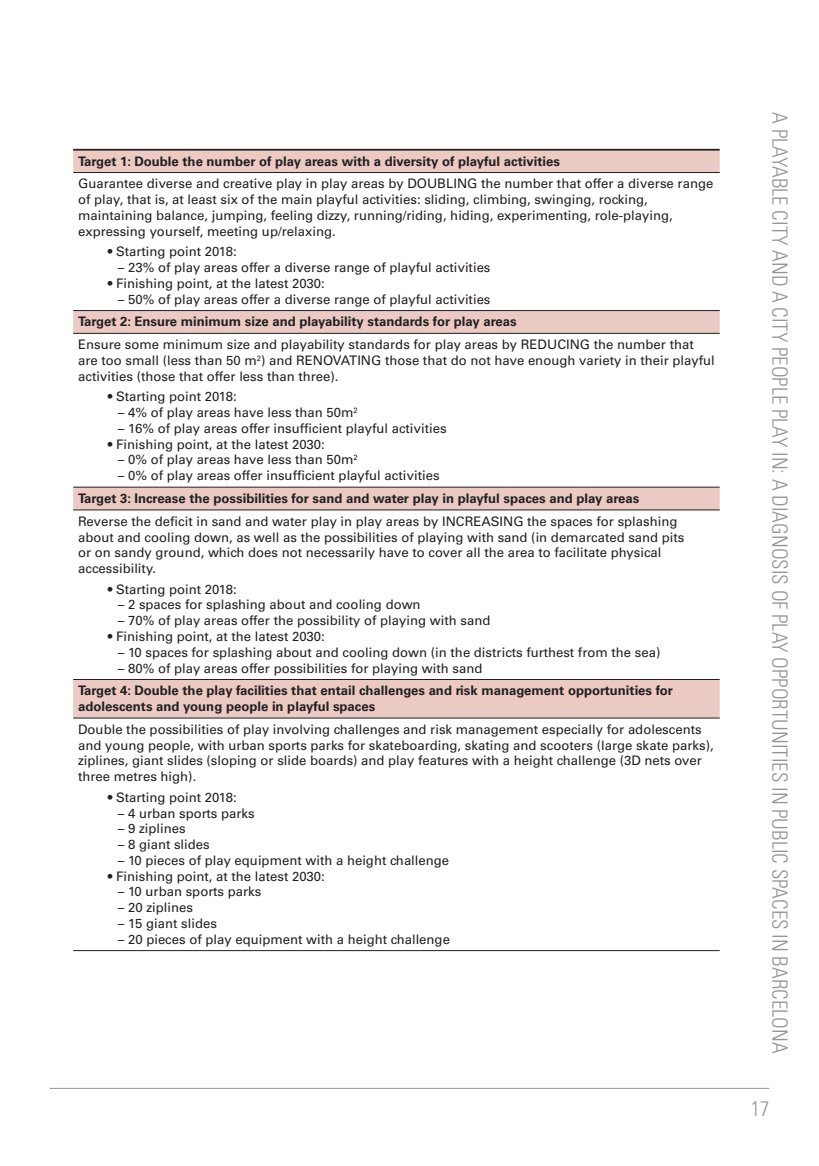
<style>
.page{position:relative;width:819px;height:1166px;background:#fff}
.page>*{position:absolute;margin:0;border:0;box-sizing:border-box;transform-origin:0 0}
.t1{font:300 condensed 21px "Univers";color:#939598}
.t2{font:13.12px/15.8px "Univers";color:#231f20}
.t3{font:700 13.12px/15.8px "Univers";color:#231f20}
</style>
<div class="page">
<hr style="left:50px;top:1088px;width:719px;height:1px;background:#939598">
<svg style="left:73px;top:151px;width:646px;height:567px"></svg>
<hr style="left:73px;top:149px;width:646px;height:2px;background:#231f20">
<hr style="left:73px;top:172px;width:646px;height:1px;background:#231f20">
<hr style="left:73px;top:310px;width:646px;height:1px;background:#231f20">
<hr style="left:73px;top:333px;width:646px;height:1px;background:#231f20">
<hr style="left:73px;top:487px;width:646px;height:1px;background:#231f20">
<hr style="left:73px;top:510px;width:646px;height:1px;background:#231f20">
<hr style="left:73px;top:679px;width:646px;height:1px;background:#231f20">
<hr style="left:73px;top:718px;width:646px;height:1px;background:#231f20">
<hr style="left:73px;top:950px;width:646px;height:1px;background:#231f20">
<p class="t3" style="left:78px;top:153px;width:483px">Target 1: Double the number of play areas with a diversity of playful activities</p>
<p class="t2" style="left:78px;top:176px;width:636px">Guarantee diverse and creative play in play areas by DOUBLING the number that offer a diverse range of play, that is, at least six of the main playful activities: sliding, climbing, swinging, rocking, maintaining balance, jumping, feeling dizzy, running/riding, hiding, experimenting, role-playing, expressing yourself, meeting up/relaxing.</p>
<p class="t2" style="left:108px;top:244px;width:130px">• Starting point 2018:</p>
<p class="t2" style="left:118px;top:260px;width:374px">– 23% of play areas offer a diverse range of playful activities</p>
<p class="t2" style="left:108px;top:275px;width:218px">• Finishing point, at the latest 2030:</p>
<p class="t2" style="left:118px;top:291px;width:374px">– 50% of play areas offer a diverse range of playful activities</p>
<p class="t3" style="left:78px;top:314px;width:440px">Target 2: Ensure minimum size and playability standards for play areas</p>
<p class="t2" style="left:78px;top:337px;width:638px">Ensure some minimum size and playability standards for play areas by REDUCING the number that are too small (less than 50 m<sup>2</sup>) and RENOVATING those that do not have enough variety in their playful activities (those that offer less than three).</p>
<p class="t2" style="left:108px;top:389px;width:130px">• Starting point 2018:</p>
<p class="t2" style="left:118px;top:405px;width:241px">– 4% of play areas have less than 50m<sup>2</sup></p>
<p class="t2" style="left:118px;top:420px;width:330px">– 16% of play areas offer insufficient playful activities</p>
<p class="t2" style="left:108px;top:436px;width:218px">• Finishing point, at the latest 2030:</p>
<p class="t2" style="left:118px;top:452px;width:241px">– 0% of play areas have less than 50m<sup>2</sup></p>
<p class="t2" style="left:118px;top:468px;width:323px">– 0% of play areas offer insufficient playful activities</p>
<p class="t3" style="left:78px;top:490px;width:562px">Target 3: Increase the possibilities for sand and water play in playful spaces and play areas</p>
<p class="t2" style="left:78px;top:513px;width:608px">Reverse the deficit in sand and water play in play areas by INCREASING the spaces for splashing about and cooling down, as well as the possibilities of playing with sand (in demarcated sand pits or on sandy ground, which does not necessarily have to cover all the area to facilitate physical accessibility.</p>
<p class="t2" style="left:108px;top:581px;width:130px">• Starting point 2018:</p>
<p class="t2" style="left:118px;top:597px;width:304px">– 2 spaces for splashing about and cooling down</p>
<p class="t2" style="left:118px;top:613px;width:374px">– 70% of play areas offer the possibility of playing with sand</p>
<p class="t2" style="left:108px;top:628px;width:218px">• Finishing point, at the latest 2030:</p>
<p class="t2" style="left:118px;top:644px;width:544px">– 10 spaces for splashing about and cooling down (in the districts furthest from the sea)</p>
<p class="t2" style="left:118px;top:660px;width:366px">– 80% of play areas offer possibilities for playing with sand</p>
<p class="t3" style="left:78px;top:683px;width:596px">Target 4: Double the play facilities that entail challenges and risk management opportunities for adolescents and young people in playful spaces</p>
<p class="t2" style="left:78px;top:721px;width:637px">Double the possibilities of play involving challenges and risk management especially for adolescents and young people, with urban sports parks for skateboarding, skating and scooters (large skate parks), ziplines, giant slides (sloping or slide boards) and play features with a height challenge (3D nets over three metres high).</p>
<p class="t2" style="left:108px;top:789px;width:130px">• Starting point 2018:</p>
<p class="t2" style="left:118px;top:805px;width:138px">– 4 urban sports parks</p>
<p class="t2" style="left:118px;top:821px;width:69px">– 9 ziplines</p>
<p class="t2" style="left:118px;top:836px;width:93px">– 8 giant slides</p>
<p class="t2" style="left:118px;top:852px;width:333px">– 10 pieces of play equipment with a height challenge</p>
<p class="t2" style="left:108px;top:868px;width:218px">• Finishing point, at the latest 2030:</p>
<p class="t2" style="left:118px;top:884px;width:145px">– 10 urban sports parks</p>
<p class="t2" style="left:118px;top:899px;width:77px">– 20 ziplines</p>
<p class="t2" style="left:118px;top:915px;width:101px">– 15 giant slides</p>
<p class="t2" style="left:118px;top:931px;width:333px">– 20 pieces of play equipment with a height challenge</p>
<h1 class="t1" style="left:792px;top:112px;width:942px;rotate:90deg">A PLAYABLE CITY AND A CITY PEOPLE PLAY IN: A DIAGNOSIS OF PLAY OPPORTUNITIES IN PUBLIC SPACES IN BARCELONA</h1>
<h1 class="t1" style="left:750px;top:1096px;width:20px">17</h1>
</div>
